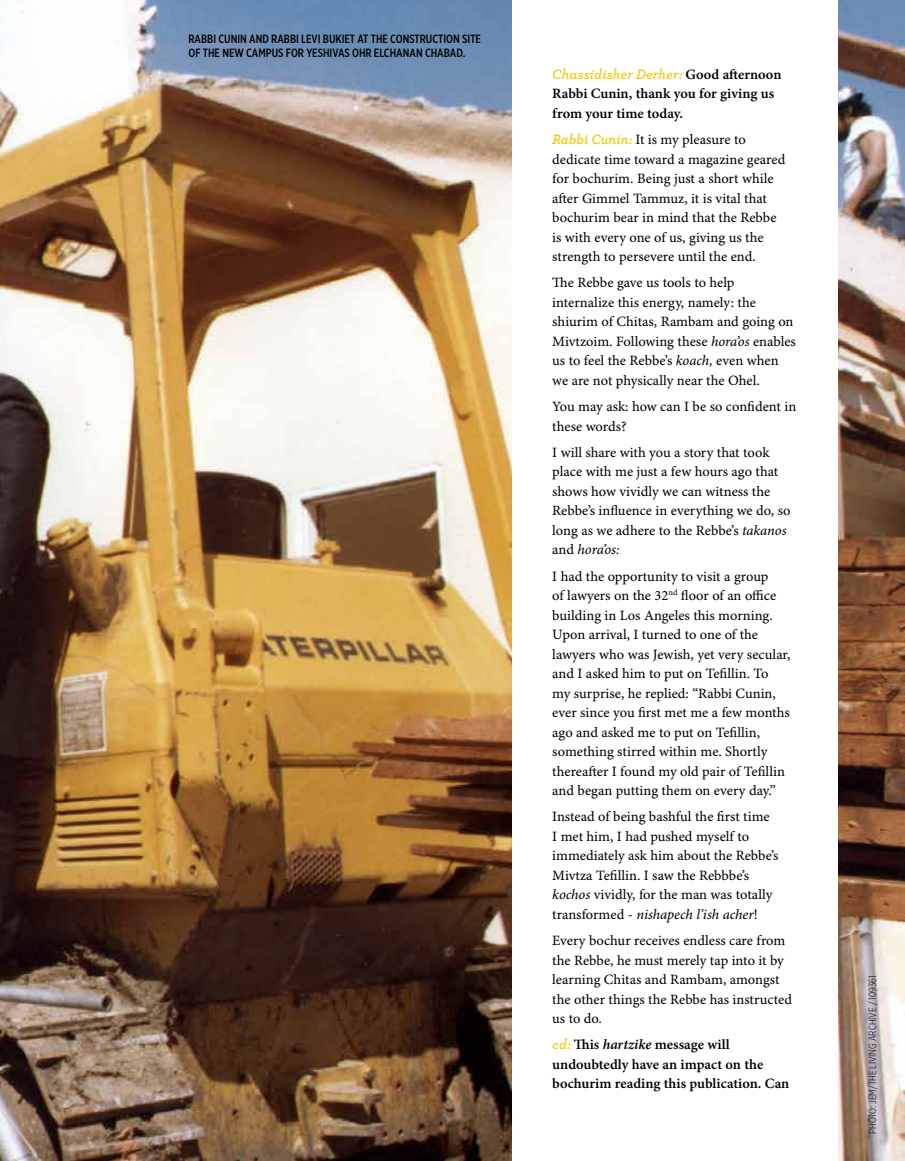
<style>
.page{position:relative;width:905px;height:1161px;background:#fff}
.page>*{position:absolute;margin:0;border:0;box-sizing:border-box;transform-origin:0 0}
.t1{font:14.25px/19.5px "Minion Pro Capt";letter-spacing:-.005em;color:#000}
.t2{font:14.25px/19.5px "Minion Pro Semibold Capt";color:#000}
.t3{font:14.25px "Minion Pro It Capt";letter-spacing:-.005em;color:#000}
.t4{font:italic 600 14.25px "Archer";color:#ebc900}
.t5{font:500 12px/14.4px "Gotham X Narrow";color:#000}
.t6{font:300 10.5px "Gotham X Narrow";color:#000}
.s1{font-family:"Minion Pro Semibold Capt";font-weight:400;font-style:normal;color:#000}
.s2{font-family:"Archer";font-weight:600;font-style:italic;color:#ebc900}
.s3{font-family:"Minion Pro It Capt"}
.s4{font-family:"Minion Pro Capt"}
.s5{font-family:"Minion Pro Semibold It Capt"}
</style>
<div class="page">
<img style="left:0;top:0;width:904px;height:1161px">
<div style="left:511px;top:0;width:326px;height:1161px;background:#fff"></div>
<p class="t5" style="left:188px;top:31px;width:294px">RABBI CUNIN AND RABBI LEVI BUKIET AT THE CONSTRUCTION SITE<br>OF THE NEW CAMPUS FOR YESHIVAS OHR ELCHANAN CHABAD.</p>
<p class="t4" style="left:552px;top:63px;width:231px">Chassidisher Derher: <span class="s1">Good afternoon</span></p>
<p class="t2" style="left:552px;top:85px;width:223px">Rabbi Cunin, thank you for giving us from your time today.</p>
<p class="t1" style="left:552px;top:130px;width:234px"><span class="s2">Rabbi Cunin:</span> It is my pleasure to dedicate time toward a magazine geared for bochurim. Being just a short while after Gimmel Tammuz, it is vital that bochurim bear in mind that the Rebbe is with every one of us, giving us the strength to persevere until the end.</p>
<p class="t1" style="left:552px;top:274px;width:245px">The Rebbe gave us tools to help internalize this energy, namely: the shiurim of Chitas, Rambam and going on Mivtzoim. Following these <span class="s3">hora’os</span> enables us to feel the Rebbe’s <span class="s3">koach,</span> even when we are not physically near the Ohel.</p>
<p class="t1" style="left:552px;top:397px;width:245px">You may ask: how can I be so confident in these words?</p>
<p class="t1" style="left:552px;top:443px;width:240px">I will share with you a story that took place with me just a few hours ago that shows how vividly we can witness the Rebbe’s influence in everything we do, so long as we adhere to the Rebbe’s <span class="s3">takanos</span></p>
<p class="t3" style="left:552px;top:541px;width:69px"><span class="s4">and</span> hora’os:</p>
<p class="t1" style="left:552px;top:567px;width:240px">I had the opportunity to visit a group<br>of lawyers on the 32<sup>nd</sup> floor of an office building in Los Angeles this morning.<br>Upon arrival, I turned to one of the lawyers who was Jewish, yet very secular, and I asked him to put on Tefillin. To<br>my surprise, he replied: “Rabbi Cunin, ever since you first met me a few months ago and asked me to put on Tefillin, something stirred within me. Shortly thereafter I found my old pair of Tefillin and began putting them on every day.”</p>
<p class="t1" style="left:552px;top:808px;width:228px">Instead of being bashful the first time<br>I met him, I had pushed myself to immediately ask him about the Rebbe’s Mivtza Tefillin. I saw the Rebbbe’s <span class="s3">kochos</span> vividly, for the man was totally</p>
<p class="t3" style="left:552px;top:906px;width:207px"><span class="s4">transformed -</span> nishapech l’ish acher<span class="s4">!</span></p>
<p class="t1" style="left:552px;top:931px;width:241px">Every bochur receives endless care from the Rebbe, he must merely tap into it by learning Chitas and Rambam, amongst the other things the Rebbe has instructed us to do.</p>
<p class="t2" style="left:552px;top:1036px;width:238px"><span class="s2">cd:</span> This <span class="s5">hartzike</span> message will undoubtedly have an impact on the bochurim reading this publication. Can</p>
<p class="t6" style="left:866px;top:1134px;width:160px;rotate:-90deg">Photo: Jem/The Living Archive / 109361</p>
</div>
